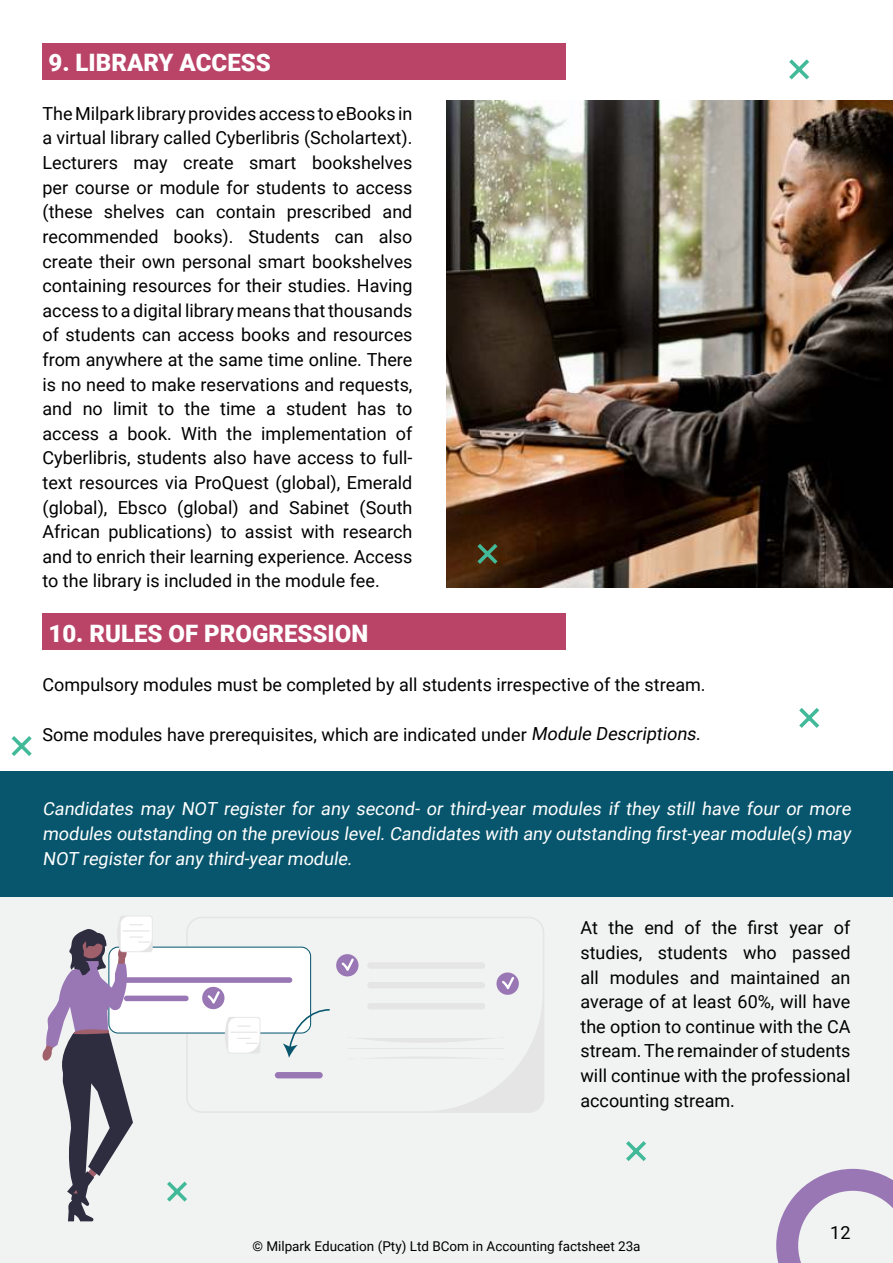
<style>
.page{position:relative;width:893px;height:1263px;background:#fff}
.page>*{position:absolute;margin:0;border:0;box-sizing:border-box;transform-origin:0 0}
.t1{font:900 24px "Roboto";color:#fff}
.t2{font:18px/24.6px "Roboto";color:#000;text-align:justify}
.t3{font:18px/24.6px "Roboto";color:#fff;text-align:justify}
.t4{font:13.5px "Roboto";color:#000}
.s1{font-style:italic}
</style>
<div class="page">
<img style="left:446px;top:101px;width:447px;height:486px">
<div style="left:0;top:771px;width:893px;height:492px;background:#f1f2f2"></div>
<svg style="left:776px;top:1169px;width:117px;height:94px"></svg>
<div style="left:0;top:771px;width:893px;height:125px;background:#07566d"></div>
<svg style="left:474px;top:540px;width:27px;height:28px"></svg>
<svg style="left:626px;top:1141px;width:20px;height:20px"></svg>
<svg style="left:11px;top:736px;width:21px;height:20px"></svg>
<svg style="left:799px;top:708px;width:21px;height:20px"></svg>
<svg style="left:789px;top:59px;width:20px;height:21px"></svg>
<div style="left:43px;top:43px;width:523px;height:36px;background:#ba4468"></div>
<div style="left:43px;top:613px;width:523px;height:36px;background:#ba4468"></div>
<svg style="left:330px;top:917px;width:214px;height:196px"></svg>
<div style="left:367px;top:962px;width:118px;height:7px;background:#e5e5e5;border-radius:3px"></div>
<svg style="left:348px;top:1037px;width:155px;height:8px"></svg>
<div style="left:367px;top:1003px;width:118px;height:6px;background:#e5e5e5;border-radius:3px"></div>
<hr style="left:348px;top:1048px;width:156px;height:1px;background:#e5e5e5">
<div style="left:367px;top:982px;width:118px;height:6px;background:#e5e5e5;border-radius:3px"></div>
<svg style="left:348px;top:1055px;width:156px;height:4px"></svg>
<div style="left:336px;top:954px;width:22px;height:22px;background:#9977b5;border-radius:50%"></div>
<svg style="left:341px;top:958px;width:13px;height:13px"></svg>
<div style="left:496px;top:972px;width:23px;height:23px;background:#9977b5;border-radius:50%"></div>
<svg style="left:502px;top:977px;width:12px;height:12px"></svg>
<svg style="left:42px;top:916px;width:288px;height:305px"></svg>
<h1 class="t1" style="left:49px;top:53px;width:224px">9. LIBRARY ACCESS</h1>
<p class="t2" style="left:43px;top:102px;width:371px">The Milpark library provides access to eBooks in a virtual library called Cyberlibris (Scholartext).<br>Lecturers may create smart bookshelves per course or module for students to access (these shelves can contain prescribed and recommended books). Students can also create their own personal smart bookshelves containing resources for their studies. Having access to a digital library means that thousands of students can access books and resources from anywhere at the same time online. There is no need to make reservations and requests, and no limit to the time a student has to access a book. With the implementation of Cyberlibris, students also have access to full&shy;text resources via ProQuest (global), Emerald (global), Ebsco (global) and Sabinet (South African publications) to assist with research and to enrich their learning experience. Access to the library is included in the module fee.</p>
<h1 class="t1" style="left:49px;top:623px;width:321px">10. RULES OF PROGRESSION</h1>
<p class="t2" style="left:43px;top:674px;width:665px">Compulsory modules must be completed by all students irrespective of the stream.</p>
<p class="t2" style="left:43px;top:721px;width:663px">Some modules have prerequisites, which are indicated under <span class="s1">Module Descriptions.</span></p>
<p class="t3" style="left:43px;top:798px;width:813px">Candidates may NOT register for any second- or third-year modules if they still have four or more modules outstanding on the previous level. Candidates with any outstanding first-year module(s) may NOT register for any third-year module.</p>
<p class="t2" style="left:580px;top:915px;width:272px">At the end of the first year of studies, students who passed all modules and maintained an average of at least 60%, will have the option to continue with the CA stream. The remainder of students will continue with the professional accounting stream.</p>
<p class="t4" style="left:252px;top:1240px;width:390px">© Milpark Education (Pty) Ltd BCom in Accounting factsheet 23a</p>
<p class="t2" style="left:830px;top:1222px;width:22px">12</p>
</div>
